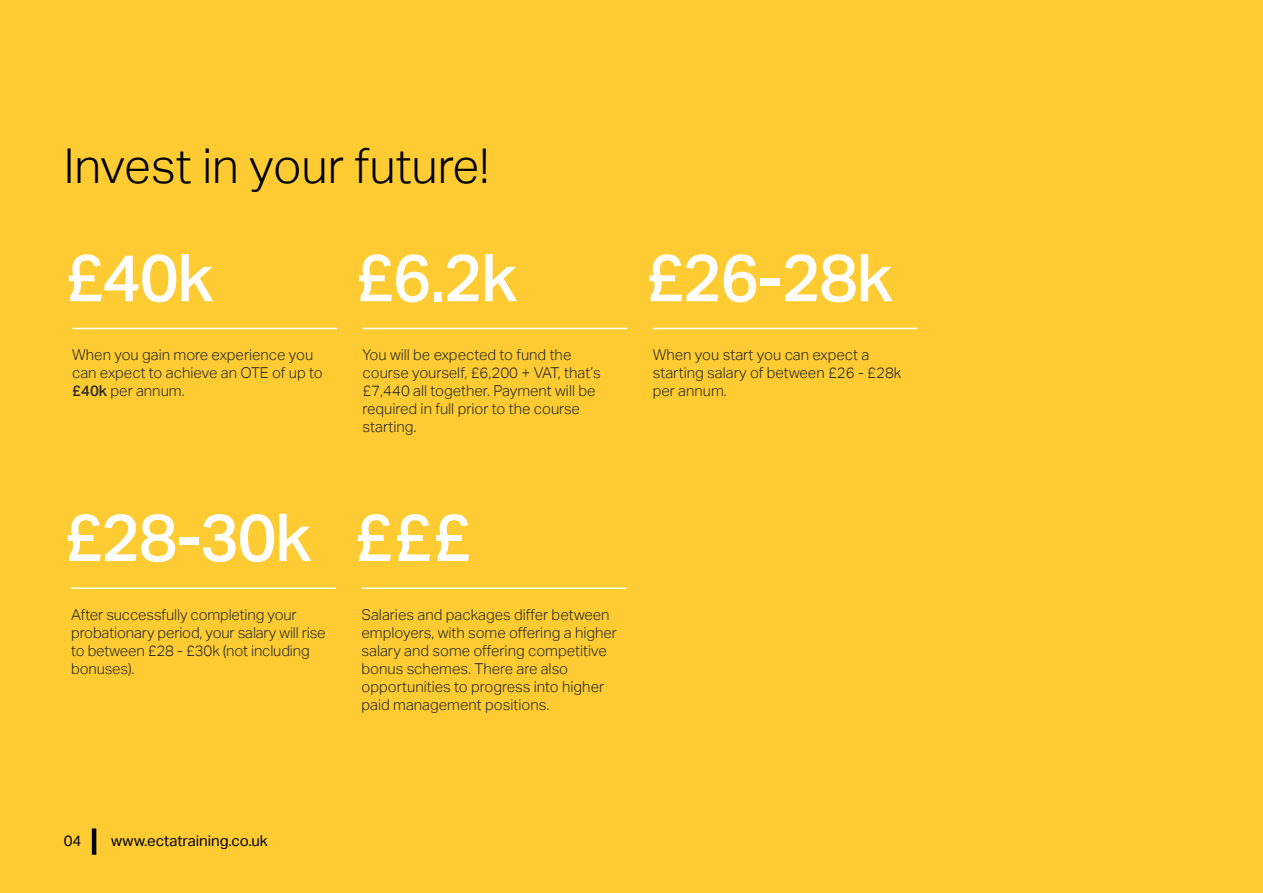
<style>
.page{position:relative;width:1263px;height:893px;background:#fecc32}
.page>*{position:absolute;margin:0;border:0;box-sizing:border-box;transform-origin:0 0}
.t1{font:500 66px "Aktiv Grotesk";letter-spacing:-.025em;color:#fff}
.t2{font:300 48px "Aktiv Grotesk";color:#000}
.t3{font:300 15px/18px "Aktiv Grotesk";color:#282827}
.t4{font:15px "Aktiv Grotesk";color:#000}
.s1{font-weight:500}
</style>
<div class="page">
<hr style="left:72px;top:328px;width:265px;height:1px;background:#fff">
<hr style="left:653px;top:328px;width:264px;height:1px;background:#fff">
<hr style="left:362px;top:328px;width:265px;height:1px;background:#fff">
<hr style="left:361px;top:587px;width:265px;height:2px;background:#fff">
<hr style="left:71px;top:587px;width:265px;height:2px;background:#fff">
<hr style="left:92px;top:828px;width:4px;height:27px;background:#000">
<h2 class="t2" style="left:64px;top:138px;width:427px">Invest in your future!</h2>
<h1 class="t1" style="left:65px;top:240px;width:150px">£40k</h1>
<h1 class="t1" style="left:355px;top:240px;width:164px">£6.2k</h1>
<h1 class="t1" style="left:645px;top:240px;width:249px">£26-28k</h1>
<p class="t3" style="left:362px;top:346px;width:240px">You will be expected to fund the course yourself, £6,200 + VAT, that’s £7,440 all together. Payment will be required in full prior to the course starting.</p>
<p class="t3" style="left:72px;top:346px;width:252px">When you gain more experience you can expect to achieve an OTE of up to <span class="s1">£40k</span> per annum.</p>
<p class="t3" style="left:653px;top:346px;width:250px">When you start you can expect a starting salary of between £26 - £28k per annum.</p>
<h1 class="t1" style="left:64px;top:500px;width:409px">£28-30k £££</h1>
<p class="t3" style="left:71px;top:606px;width:256px">After successfully completing your probationary period, your salary will rise to between £28 - £30k (not including bonuses).</p>
<p class="t3" style="left:361px;top:606px;width:257px">Salaries and packages differ between employers, with some offering a higher salary and some offering competitive bonus schemes. There are also opportunities to progress into higher paid management positions.</p>
<p class="t4" style="left:64px;top:832px;width:19px">04</p>
<p class="t4" style="left:111px;top:832px;width:158px">www.ectatraining.co.uk</p>
</div>
